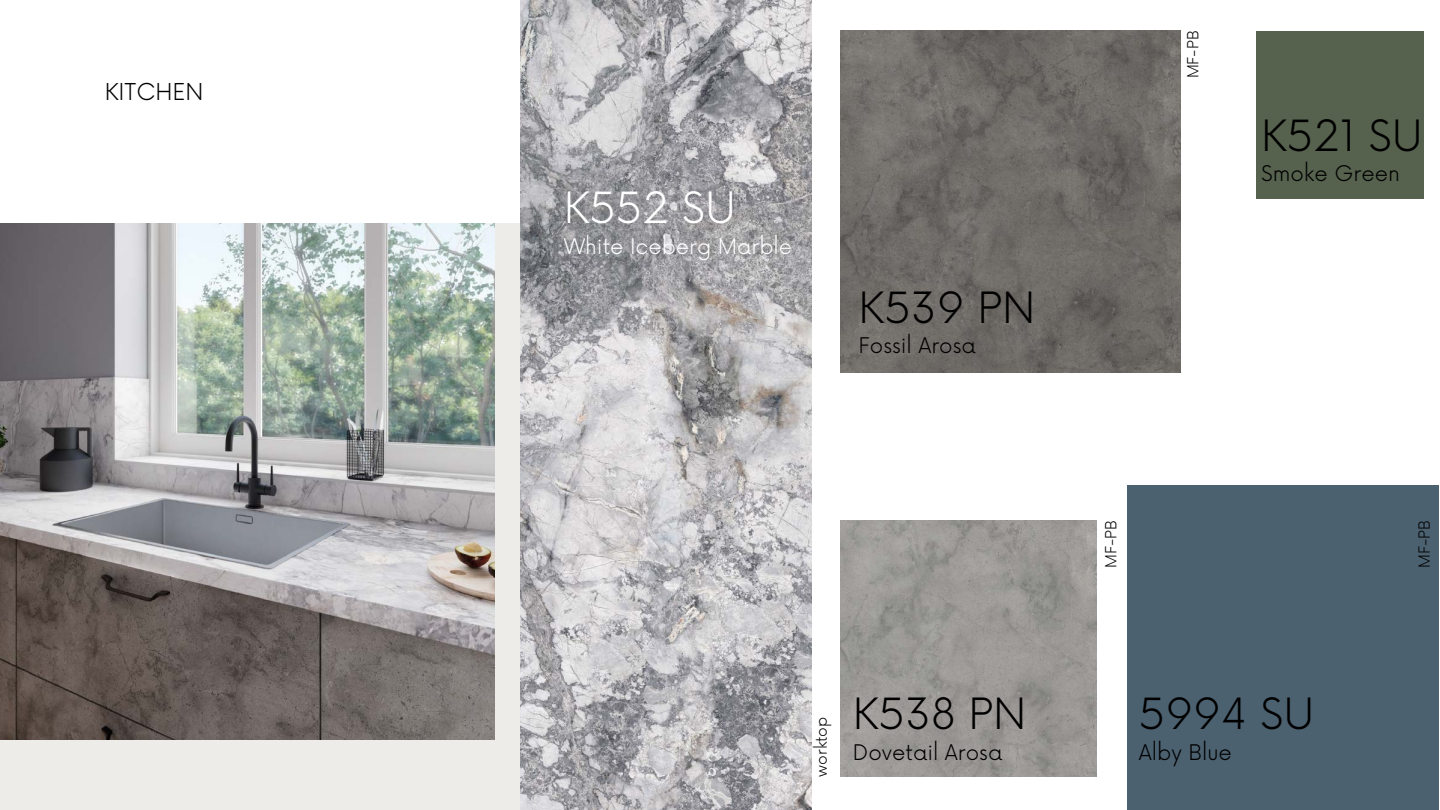
<style>
.page{position:relative;width:1440px;height:810px;background:#fff}
.page>*{position:absolute;margin:0;border:0;box-sizing:border-box;transform-origin:0 0}
.t1{font:300 42px "Now";color:#000}
.t2{font:300 42px "Now";color:#fff}
.t3{font:300 22.7px "Now";color:#000}
.t4{font:300 21px "Now";color:#000}
.t5{font:300 21px "Now";color:#fff}
.t6{font:300 15px "Now";color:#000}
</style>
<div class="page">
<div style="left:0;top:223px;width:811px;height:587px;background:#eeece9"></div>
<img style="left:841px;top:520px;width:256px;height:256px">
<img style="left:841px;top:31px;width:340px;height:342px">
<img style="left:521px;top:0;width:290px;height:810px">
<img style="left:0;top:223px;width:494px;height:517px">
<div style="left:1127px;top:486px;width:311px;height:324px;background:#4c6170"></div>
<div style="left:1257px;top:31px;width:167px;height:167px;background:#56614e"></div>
<p class="t3" style="left:105px;top:80px;width:100px">KITCHEN</p>
<h1 class="t2" style="left:564px;top:185px;width:174px">K552 SU</h1>
<p class="t5" style="left:564px;top:234px;width:230px">White Iceberg Marble</p>
<h1 class="t1" style="left:859px;top:284px;width:178px">K539 PN</h1>
<p class="t4" style="left:859px;top:334px;width:119px">Fossil Arosa</p>
<p class="t6" style="left:813px;top:777px;width:61px;rotate:-90deg">worktop</p>
<h1 class="t1" style="left:853px;top:691px;width:175px">K538 PN</h1>
<p class="t4" style="left:853px;top:740px;width:151px">Dovetail Arosa</p>
<p class="t6" style="left:1185px;top:78px;width:49px;rotate:-90deg">MF-PB</p>
<h1 class="t1" style="left:1261px;top:112px;width:163px">K521 SU</h1>
<p class="t4" style="left:1261px;top:162px;width:140px">Smoke Green</p>
<p class="t6" style="left:1103px;top:568px;width:49px;rotate:-90deg">MF-PB</p>
<p class="t6" style="left:1416px;top:568px;width:49px;rotate:-90deg">MF-PB</p>
<h1 class="t1" style="left:1139px;top:691px;width:177px">5994 SU</h1>
<p class="t4" style="left:1139px;top:740px;width:94px">Alby Blue</p>
</div>
